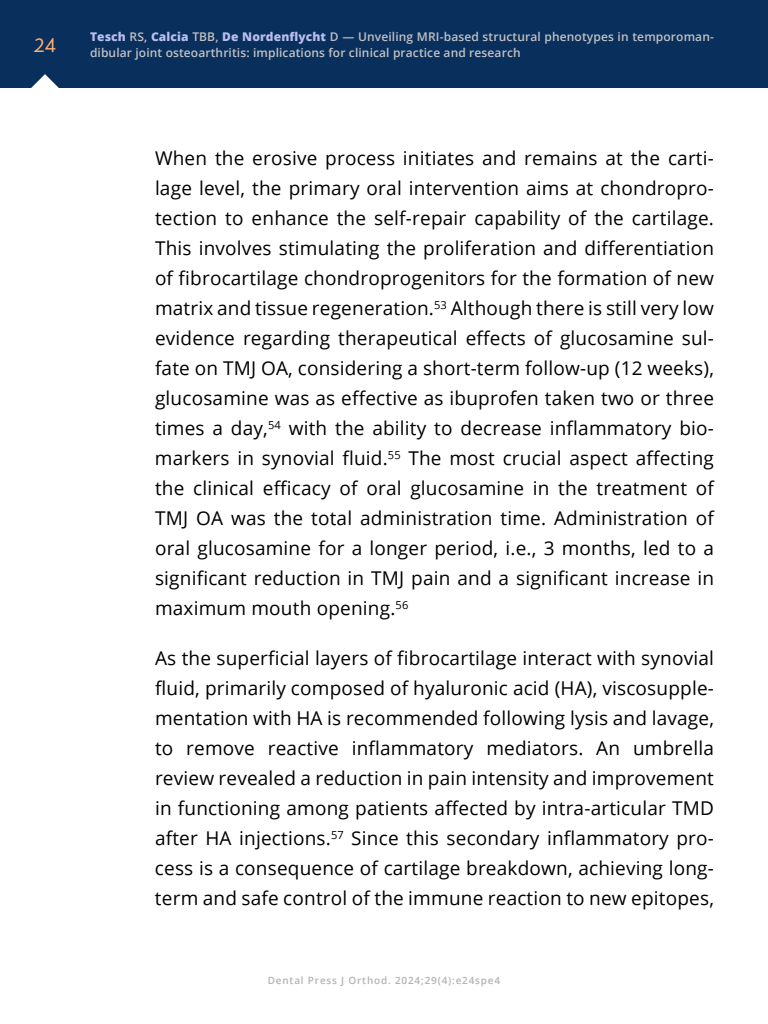
<style>
.page{position:relative;width:768px;height:1024px;background:#fff}
.page>*{position:absolute;margin:0;border:0;box-sizing:border-box;transform-origin:0 0}
.t1{font:19px/30px "Open Sans";letter-spacing:.01em;color:#000;text-align:justify}
.t2{font:500 18px "Semplicita Pro";color:#ffae6f}
.t3{font:600 12px "Open Sans";letter-spacing:.01em;color:#c1c1c3}
.t4{font:600 10px "Open Sans";letter-spacing:.08em;color:#b3b3b3}
.s1{font-weight:800;color:#b9beef}
</style>
<div class="page">
<div style="left:0;top:0;width:768px;height:88px;background:#092f5c"></div>
<svg style="left:31px;top:74px;width:28px;height:14px"></svg>
<p class="t2" style="left:34px;top:33px;width:24px">24</p>
<p class="t3" style="left:90px;top:29px;width:625px"><span class="s1">Tesch</span> RS, <span class="s1">Calcia</span> TBB, <span class="s1">De Nordenflycht</span> D — Unveiling MRI-based structural phenotypes in temporoman-</p>
<p class="t3" style="left:90px;top:45px;width:432px">dibular joint osteoarthritis: implications for clinical practice and research</p>
<p class="t1" style="left:155px;top:143px;width:561px">When the erosive process initiates and remains at the carti&shy;lage level, the primary oral intervention aims at chondropro&shy;tection to enhance the self-repair capability of the cartilage.<br>This involves stimulating the proliferation and differentiation of fibrocartilage chondroprogenitors for the formation of new matrix and tissue regeneration.<sup>53</sup> Although there is still very low evidence regarding therapeutical effects of glucosamine sul&shy;fate on TMJ OA, considering a short-term follow-up (12 weeks), glucosamine was as effective as ibuprofen taken two or three times a day,<sup>54</sup> with the ability to decrease inflammatory bio&shy;markers in synovial fluid.<sup>55</sup> The most crucial aspect affecting the clinical efficacy of oral glucosamine in the treatment of TMJ OA was the total administration time. Administration of oral glucosamine for a longer period, i.e., 3 months, led to a significant reduction in TMJ pain and a significant increase in maximum mouth opening.<sup>56</sup></p>
<p class="t1" style="left:155px;top:643px;width:561px">As the superficial layers of fibrocartilage interact with synovial fluid, primarily composed of hyaluronic acid (HA), viscosupple&shy;mentation with HA is recommended following lysis and lavage, to remove reactive inflammatory mediators. An umbrella review revealed a reduction in pain intensity and improvement in functioning among patients affected by intra-articular TMD after HA injections.<sup>57</sup> Since this secondary inflammatory pro&shy;cess is a consequence of cartilage breakdown, achieving long&shy;term and safe control of the immune reaction to new epitopes,</p>
<p class="t4" style="left:268px;top:974px;width:234px">Dental Press J Orthod. 2024;29(4):e24spe4</p>
</div>
